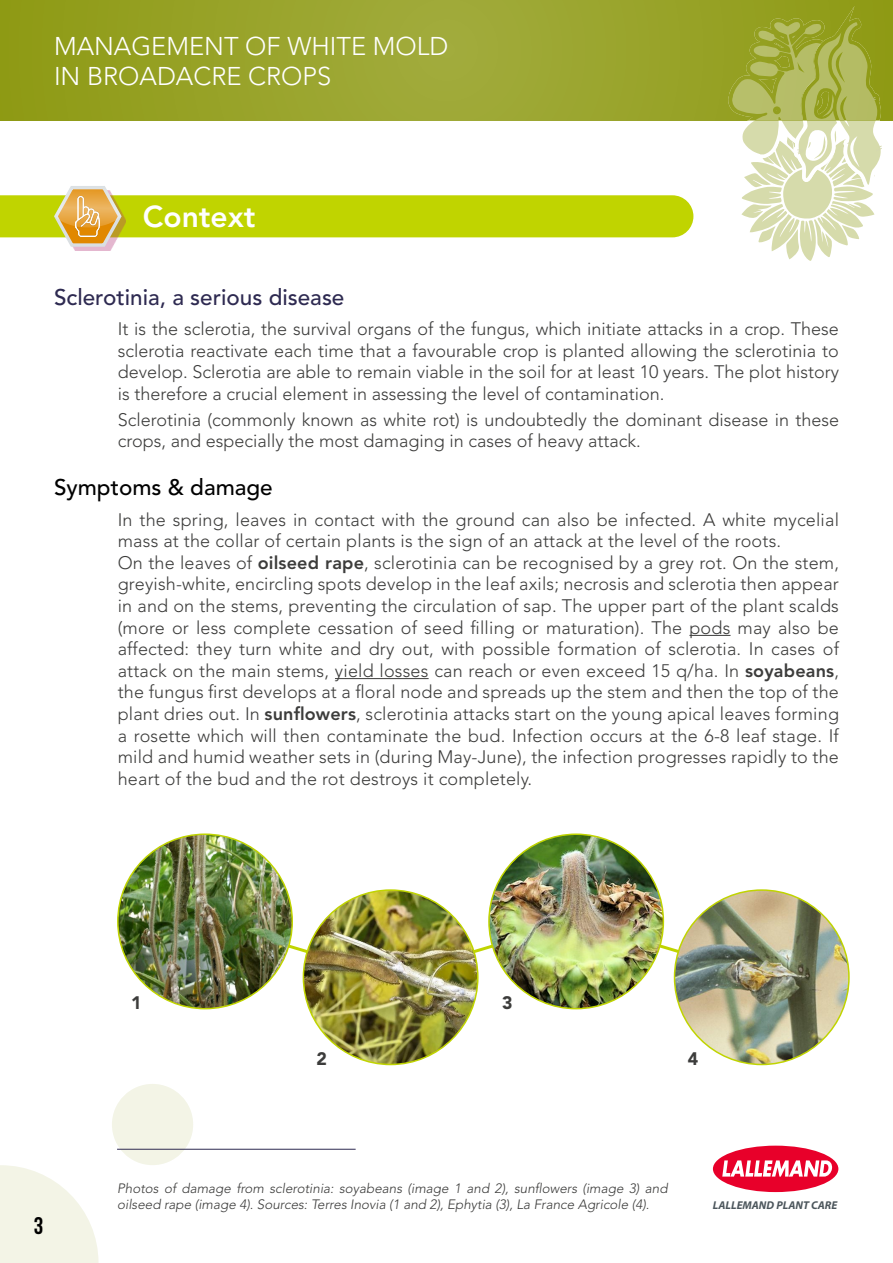
<style>
.page{position:relative;width:893px;height:1263px;background:#fff}
.page>*{position:absolute;margin:0;border:0;box-sizing:border-box;transform-origin:0 0}
.t1{font:800 30px "Avenir LT Std";color:#fff}
.t2{font:300 25.5px/30.6px "Avenir LT Std";color:#fff}
.t3{font:700 24px "Bebas Neue";color:#000}
.t4{font:500 22.5px "Avenir LT Std";color:#2e2a51}
.t5{font:500 22.5px "Avenir LT Std";color:#000}
.t6{font:300 18px/21.6px "Avenir LT Std";letter-spacing:.01em;color:#3c3c3b}
.t7{font:900 18px "Avenir LT Std";color:#3c3c3b}
.t8{font:italic 300 13.5px/16.2px "Avenir LT Std";color:#3c3c3b}
.t9{font:italic 700 11.4px "Myriad Pro";color:#4c565c}
.s1{font-weight:800}
</style>
<div class="page">
<svg style="left:0;top:0;width:893px;height:120px;fill:#9aa42c"></svg>
<svg style="left:727px;top:6px;width:159px;height:255px"></svg>
<svg style="left:270px;top:917px;width:428px;height:63px"></svg>
<svg style="left:0;top:1165px;width:99px;height:98px"></svg>
<div style="left:112px;top:1084px;width:81px;height:81px;background:#f3f4e6;border-radius:50%"></div>
<hr style="left:689px;top:635px;width:41px;height:1px;background:#3c3c3b">
<hr style="left:335px;top:678px;width:94px;height:1px;background:#3c3c3b">
<div style="left:713px;top:1145px;width:125px;height:47px;background:#e8002a;border-radius:50%"></div>
<svg style="left:722px;top:1160px;width:111px;height:16px"></svg>
<hr style="left:117px;top:1149px;width:239px;height:1px;background:#2e2a51">
<div style="left:59px;top:190px;width:67px;height:61px;background:#af2670;opacity:.33"></div>
<svg style="left:0;top:186px;width:693px;height:62px"></svg>
<img style="left:118px;top:834px;width:174px;height:175px;border-radius:87px">
<img style="left:489px;top:834px;width:174px;height:174px;border-radius:85px">
<img style="left:674px;top:890px;width:175px;height:174px;border-radius:87px">
<img style="left:303px;top:890px;width:175px;height:174px;border-radius:85px">
<h2 class="t2" style="left:54px;top:31px;width:396px">MANAGEMENT OF WHITE MOLD<br>IN BROADACRE CROPS</h2>
<h1 class="t1" style="left:143px;top:199px;width:114px">Context</h1>
<p class="t4" style="left:54px;top:284px;width:292px">Sclerotinia, a serious disease</p>
<p class="t6" style="left:118px;top:318px;width:723px;text-align:justify">It is the sclerotia, the survival organs of the fungus, which initiate attacks in a crop. These sclerotia reactivate each time that a favourable crop is planted allowing the sclerotinia to develop. Sclerotia are able to remain viable in the soil for at least 10 years. The plot history is therefore a crucial element in assessing the level of contamination.</p>
<p class="t6" style="left:118px;top:409px;width:723px">Sclerotinia (commonly known as white rot) is undoubtedly the dominant disease in these crops, and especially the most damaging in cases of heavy attack.</p>
<p class="t5" style="left:54px;top:475px;width:220px">Symptoms &amp; damage</p>
<p class="t6" style="left:118px;top:509px;width:723px">In the spring, leaves in contact with the ground can also be infected. A white mycelial mass at the collar of certain plants is the sign of an attack at the level of the roots.<br>On the leaves of <span class="s1">oilseed rape</span>, sclerotinia can be recognised by a grey rot. On the stem, greyish-white, encircling spots develop in the leaf axils; necrosis and sclerotia then appear in and on the stems, preventing the circulation of sap. The upper part of the plant scalds (more or less complete cessation of seed filling or maturation). The pods may also be affected: they turn white and dry out, with possible formation of sclerotia. In cases of attack on the main stems, yield losses can reach or even exceed 15 q/ha. In <span class="s1">soyabeans</span>, the fungus first develops at a floral node and spreads up the stem and then the top of the plant dries out. In <span class="s1">sunflowers</span>, sclerotinia attacks start on the young apical leaves forming a rosette which will then contaminate the bud. Infection occurs at the 6-8 leaf stage. If mild and humid weather sets in (during May-June), the infection progresses rapidly to the heart of the bud and the rot destroys it completely.</p>
<h3 class="t3" style="left:34px;top:1212px;width:11px">3</h3>
<p class="t7" style="left:131px;top:992px;width:12px">1</p>
<p class="t7" style="left:317px;top:1048px;width:12px">2</p>
<p class="t7" style="left:502px;top:992px;width:12px">3</p>
<p class="t7" style="left:688px;top:1048px;width:12px">4</p>
<p class="t8" style="left:117px;top:1180px;width:552px">Photos of damage from sclerotinia: soyabeans (image 1 and 2), sunflowers (image 3) and oilseed rape (image 4). Sources: Terres Inovia (1 and 2), Ephytia (3), La France Agricole (4).</p>
<p class="t9" style="left:713px;top:1197px;width:126px">LALLEMAND PLANT CARE</p>
</div>
